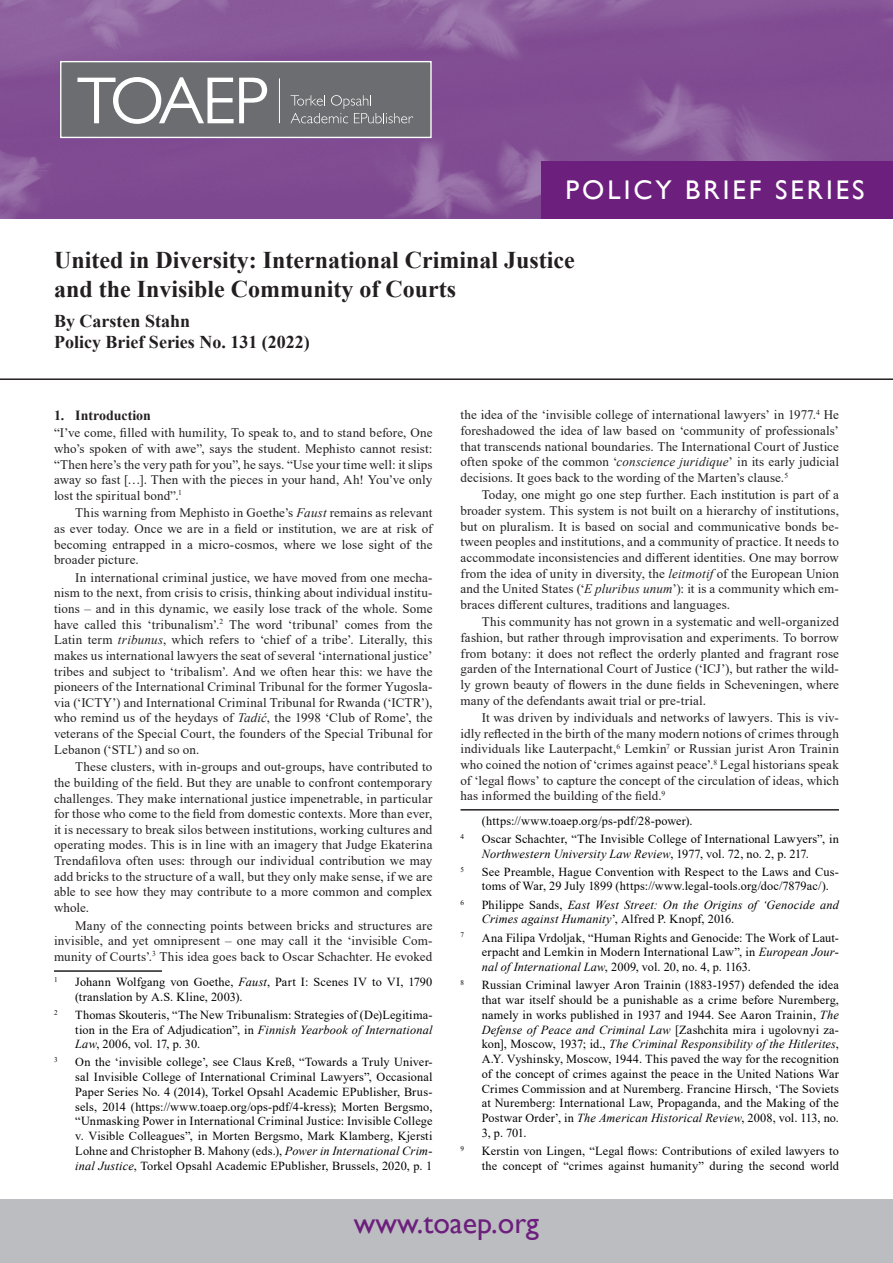
<style>
.page{position:relative;width:893px;height:1263px;background:#fff}
.page>*{position:absolute;margin:0;border:0;box-sizing:border-box;transform-origin:0 0}
.t1{font:30px "Gill Sans";color:#6c1f7d}
.t2{font:27px "Gill Sans";letter-spacing:.11em;color:#fff}
.t3{font:700 24px/28.8px "Times New Roman";color:#231f20}
.t4{font:700 18px "Times New Roman";color:#231f20}
.t5{font:700 13.95px "Times New Roman";color:#231f20}
.Para_mid{font:13.05px/15.6px "Times New Roman";letter-spacing:.01em;color:#231f20;text-align:justify}
.Para_first{font:13.05px/15.6px "Times New Roman";letter-spacing:.01em;color:#231f20;text-align:justify}
.Footnote_Text{font:12.3px/14.7px "Times New Roman";letter-spacing:.01em;color:#000}
.Footnote_Text-2{font:italic 12.3px/14.7px "Times New Roman";letter-spacing:.015em;color:#000}
.Footnote_Text-3{font:7.2px "Times New Roman";color:#000}
.s1{font-style:italic}
.s2{font-style:normal}
</style>
<div class="page">
<img style="left:0;top:0;width:893px;height:218px">
<div style="left:541px;top:161px;width:352px;height:57px;background:#6c1f7d"></div>
<div style="left:0;top:1199px;width:893px;height:64px;background:#bcbdc0"></div>
<svg style="left:62px;top:63px;width:368px;height:73px;background:#7c7d7f"></svg>
<hr style="left:279px;top:78px;width:1px;height:45px;background:#fff">
<div style="left:60px;top:61px;width:372px;height:77px;border:1px solid #fff"></div>
<hr style="left:0;top:378px;width:893px;height:2px;background:#231f20">
<hr style="left:54px;top:970px;width:108px;height:2px;background:#231f20">
<hr style="left:460px;top:809px;width:379px;height:1px;background:#231f20">
<h2 class="t2" style="left:566px;top:174px;width:301px">POLICY BRIEF SERIES</h2>
<p class="t3" style="left:54px;top:245px;width:522px">United in Diversity: International Criminal Justice and the Invisible Community of Courts</p>
<p class="t4" style="left:54px;top:308px;width:138px">By Carsten Stahn</p>
<p class="t4" style="left:54px;top:329px;width:257px">Policy Brief Series No. 131 (2022)</p>
<p class="t5" style="left:54px;top:405px;width:98px">1. Introduction</p>
<p class="Para_first" style="left:54px;top:425px;width:380px">“I’ve come, filled with humility, To speak to, and to stand before, One who’s spoken of with awe”, says the student. Mephisto cannot resist: “Then here’s the very path for you”, he says. “Use your time well: it slips away so fast […]. Then with the pieces in your hand, Ah! You’ve only lost the spiritual bond”.<sup>1</sup></p>
<p class="Para_mid" style="left:54px;top:505px;width:380px;text-indent:21px">This warning from Mephisto in Goethe’s <span class="s1">Faust</span> remains as relevant as ever today. Once we are in a field or institution, we are at risk of becoming entrapped in a micro-cosmos, where we lose sight of the broader picture.</p>
<p class="Para_mid" style="left:54px;top:569px;width:380px;text-indent:21px">In international criminal justice, we have moved from one mecha&shy;nism to the next, from crisis to crisis, thinking about individual institu&shy;tions – and in this dynamic, we easily lose track of the whole. Some have called this ‘tribunalism’.<sup>2</sup> The word ‘tribunal’ comes from the Latin term <span class="s1">tribunus</span>, which refers to ‘chief of a tribe’. Literally, this makes us international lawyers the seat of several ‘international justice’ tribes and subject to ‘tribalism’. And we often hear this: we have the pioneers of the International Criminal Tribunal for the former Yugosla&shy;via (‘ICTY’) and International Criminal Tribunal for Rwanda (‘ICTR’), who remind us of the heydays of <span class="s1">Tadić</span>, the 1998 ‘Club of Rome’, the veterans of the Special Court, the founders of the Special Tribunal for Lebanon (‘STL’) and so on.</p>
<p class="Para_mid" style="left:54px;top:759px;width:380px;text-indent:21px">These clusters, with in-groups and out-groups, have contributed to the building of the field. But they are unable to confront contemporary challenges. They make international justice impenetrable, in particular for those who come to the field from domestic contexts. More than ever, it is necessary to break silos between institutions, working cultures and operating modes. This is in line with an imagery that Judge Ekaterina Trendafilova often uses: through our individual contribution we may add bricks to the structure of a wall, but they only make sense, if we are able to see how they may contribute to a more common and complex whole.</p>
<p class="Para_mid" style="left:54px;top:917px;width:380px;text-indent:21px">Many of the connecting points between bricks and structures are invisible, and yet omnipresent – one may call it the ‘invisible Com&shy;munity of Courts’.<sup>3</sup> This idea goes back to Oscar Schachter. He evoked</p>
<p class="Footnote_Text-3" style="left:54px;top:974px;width:5px">1</p>
<p class="Footnote_Text" style="left:75px;top:974px;width:359px">Johann Wolfgang von Goethe, <span class="s1">Faust</span>, Part I: Scenes IV to VI, 1790 (translation by A.S. Kline, 2003).</p>
<p class="Footnote_Text-3" style="left:54px;top:1007px;width:5px">2</p>
<p class="Footnote_Text" style="left:75px;top:1007px;width:359px;text-align:justify">Thomas Skouteris, “The New Tribunalism: Strategies of (De)Legitima&shy;tion in the Era of Adjudication”, in <span class="s1">Finnish Yearbook of International Law</span>, 2006, vol. 17, p. 30.</p>
<p class="Footnote_Text-3" style="left:54px;top:1055px;width:5px">3</p>
<p class="Footnote_Text" style="left:75px;top:1054px;width:359px;text-align:justify">On the ‘invisible college’, see Claus Kreß, “Towards a Truly Univer&shy;sal Invisible College of International Criminal Lawyers”, Occasional Paper Series No. 4 (2014), Torkel Opsahl Academic EPublisher, Brus&shy;sels, 2014 (https://www.toaep.org/ops-pdf/4-kress); Morten Bergsmo, “Unmasking Power in International Criminal Justice: Invisible College v. Visible Colleagues”, in Morten Bergsmo, Mark Klamberg, Kjersti Lohne and Christopher B. Mahony (eds.), <span class="s1">Power in International Crim&shy;inal Justice</span>, Torkel Opsahl Academic EPublisher, Brussels, 2020, p. 1</p>
<p class="Para_mid" style="left:460px;top:407px;width:380px">the idea of the ‘invisible college of international lawyers’ in 1977.<sup>4</sup> He foreshadowed the idea of law based on ‘community of professionals’ that transcends national boundaries. The International Court of Justice often spoke of the common ‘<span class="s1">conscience juridique</span>’ in its early judicial decisions. It goes back to the wording of the Marten’s clause.<sup>5</sup></p>
<p class="Para_mid" style="left:460px;top:487px;width:380px;text-indent:21px">Today, one might go one step further. Each institution is part of a broader system. This system is not built on a hierarchy of institutions, but on pluralism. It is based on social and communicative bonds be&shy;tween peoples and institutions, and a community of practice. It needs to accommodate inconsistencies and different identities. One may borrow from the idea of unity in diversity, the <span class="s1">leitmotif</span> of the European Union and the United States (‘<span class="s1">E pluribus unum</span>’): it is a community which em&shy;braces different cultures, traditions and languages.</p>
<p class="Para_mid" style="left:460px;top:614px;width:380px;text-indent:21px">This community has not grown in a systematic and well-organized fashion, but rather through improvisation and experiments. To borrow from botany: it does not reflect the orderly planted and fragrant rose garden of the International Court of Justice (‘ICJ’), but rather the wild&shy;ly grown beauty of flowers in the dune fields in Scheveningen, where many of the defendants await trial or pre-trial.</p>
<p class="Para_mid" style="left:460px;top:709px;width:380px;text-indent:21px">It was driven by individuals and networks of lawyers. This is viv&shy;idly reflected in the birth of the many modern notions of crimes through individuals like Lauterpacht,<sup>6</sup> Lemkin<sup>7</sup> or Russian jurist Aron Trainin who coined the notion of ‘crimes against peace’.<sup>8</sup> Legal historians speak of ‘legal flows’ to capture the concept of the circulation of ideas, which has informed the building of the field.<sup>9</sup></p>
<p class="Footnote_Text" style="left:482px;top:813px;width:212px">(https://www.toaep.org/ps-pdf/28-power).</p>
<p class="Footnote_Text-3" style="left:460px;top:831px;width:5px">4</p>
<p class="Footnote_Text" style="left:482px;top:831px;width:359px">Oscar Schachter, “The Invisible College of International Lawyers”, in<br><span class="s1">Northwestern University Law Review</span>, 1977, vol. 72, no. 2, p. 217.</p>
<p class="Footnote_Text-3" style="left:460px;top:864px;width:5px">5</p>
<p class="Footnote_Text" style="left:482px;top:864px;width:359px">See Preamble, Hague Convention with Respect to the Laws and Cus&shy;toms of War, 29 July 1899 (https://www.legal-tools.org/doc/7879ac/).</p>
<p class="Footnote_Text-3" style="left:460px;top:897px;width:5px">6</p>
<p class="Footnote_Text-2" style="left:482px;top:897px;width:359px"><span class="s2">Philippe Sands,</span> East West Street: On the Origins of ‘Genocide and<br>Crimes against Humanity<span class="s2">’, Alfred P. Knopf, 2016.</span></p>
<p class="Footnote_Text-3" style="left:460px;top:930px;width:5px">7</p>
<p class="Footnote_Text" style="left:482px;top:930px;width:359px;text-align:justify">Ana Filipa Vrdoljak, “Human Rights and Genocide: The Work of Laut&shy;erpacht and Lemkin in Modern International Law”, in <span class="s1">European Jour&shy;nal of International Law</span>, 2009, vol. 20, no. 4, p. 1163.</p>
<p class="Footnote_Text-3" style="left:460px;top:978px;width:5px">8</p>
<p class="Footnote_Text" style="left:482px;top:977px;width:359px;text-align:justify">Russian Criminal lawyer Aron Trainin (1883-1957) defended the idea that war itself should be a punishable as a crime before Nuremberg, namely in works published in 1937 and 1944. See Aaron Trainin, <span class="s1">The Defense of Peace and Criminal Law</span> [Zashchita mira i ugolovnyi za&shy;kon], Moscow, 1937; id., <span class="s1">The Criminal Responsibility of the Hitlerites</span>, A.Y. Vyshinsky, Moscow, 1944. This paved the way for the recognition of the concept of crimes against the peace in the United Nations War Crimes Commission and at Nuremberg. Francine Hirsch, ‘The Soviets at Nuremberg: International Law, Propaganda, and the Making of the Postwar Order’, in <span class="s1">The American Historical Review</span>, 2008, vol. 113, no.<br>3, p. 701.</p>
<p class="Footnote_Text-3" style="left:460px;top:1143px;width:5px">9</p>
<p class="Footnote_Text" style="left:482px;top:1143px;width:359px">Kerstin von Lingen, “Legal flows: Contributions of exiled lawyers to the concept of “crimes against humanity” during the second world</p>
<h1 class="t1" style="left:354px;top:1205px;width:187px">www.toaep.org</h1>
</div>
